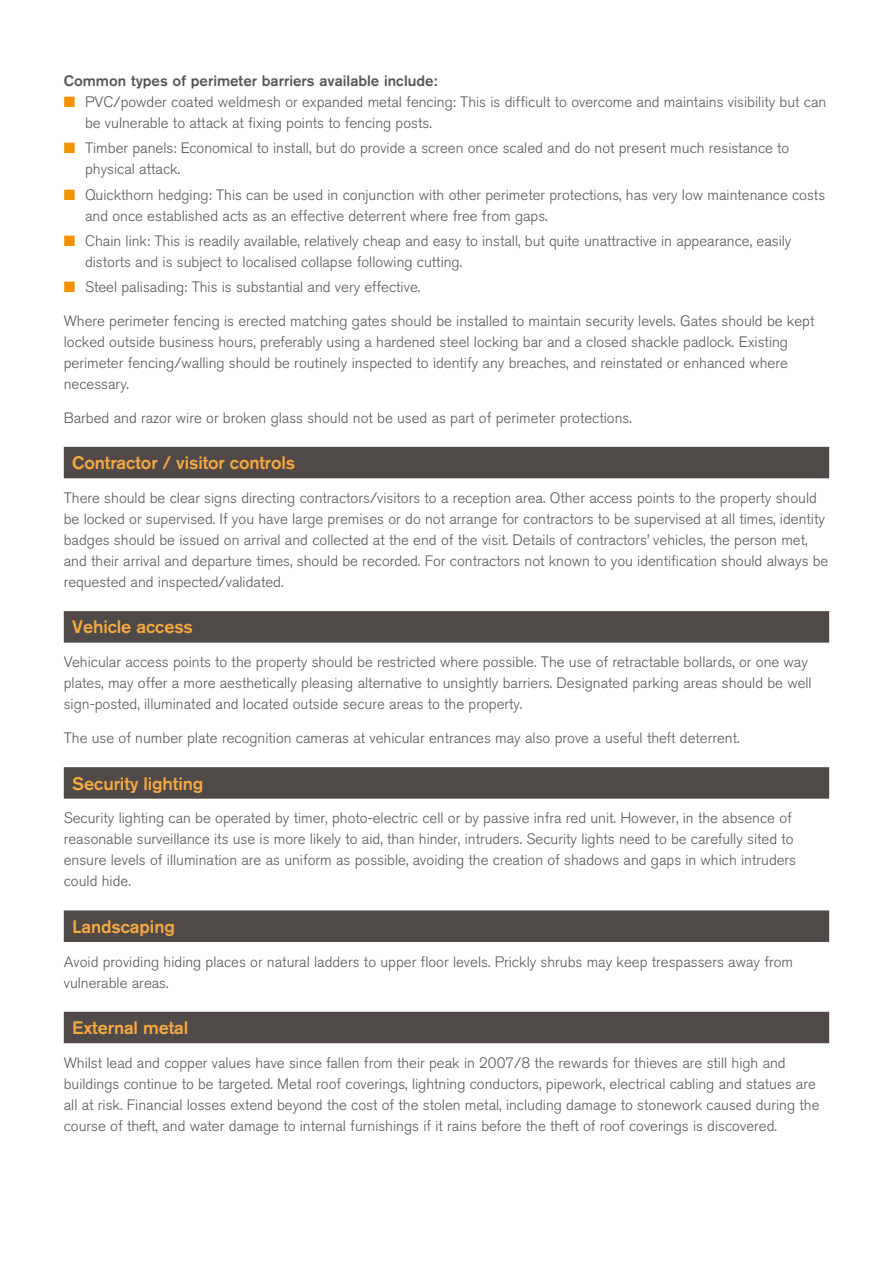
<style>
.page{position:relative;width:893px;height:1263px;background:#fff}
.page>*{position:absolute;margin:0;border:0;box-sizing:border-box;transform-origin:0 0}
.t1{font:500 18px "Akzidenz Grotesk BQ";letter-spacing:-.005em;color:#f7a941}
.t2{font:300 15px/21px "Akzidenz Grotesk BQ";color:#575756}
.t3{font:500 15px "Akzidenz Grotesk BQ";color:#575756}
.s1{color:#f39200}
</style>
<div class="page">
<div style="left:64px;top:447px;width:765px;height:31px;background:#4f4a47"></div>
<div style="left:64px;top:611px;width:765px;height:32px;background:#4f4a47"></div>
<div style="left:64px;top:767px;width:765px;height:32px;background:#4f4a47"></div>
<div style="left:64px;top:910px;width:765px;height:32px;background:#4f4a47"></div>
<div style="left:64px;top:1012px;width:765px;height:31px;background:#4f4a47"></div>
<p class="t3" style="left:64px;top:72px;width:375px">Common types of perimeter barriers available include:</p>
<p class="t2" style="left:85px;top:92px;width:743px;text-indent:-21px"><span class="s1">■</span> PVC/powder coated weldmesh or expanded metal fencing: This is difficult to overcome and maintains visibility but can be vulnerable to attack at fixing points to fencing posts.</p>
<p class="t2" style="left:85px;top:138px;width:706px;text-indent:-21px"><span class="s1">■</span> Timber panels: Economical to install, but do provide a screen once scaled and do not present much resistance to physical attack.</p>
<p class="t2" style="left:85px;top:184px;width:742px;text-indent:-21px"><span class="s1">■</span> Quickthorn hedging: This can be used in conjunction with other perimeter protections, has very low maintenance costs and once established acts as an effective deterrent where free from gaps.</p>
<p class="t2" style="left:85px;top:230px;width:708px;text-indent:-21px"><span class="s1">■</span> Chain link: This is readily available, relatively cheap and easy to install, but quite unattractive in appearance, easily distorts and is subject to localised collapse following cutting.</p>
<p class="t2" style="left:64px;top:277px;width:358px"><span class="s1">■</span> Steel palisading: This is substantial and very effective.</p>
<p class="t2" style="left:64px;top:310px;width:752px">Where perimeter fencing is erected matching gates should be installed to maintain security levels. Gates should be kept locked outside business hours, preferably using a hardened steel locking bar and a closed shackle padlock. Existing perimeter fencing/walling should be routinely inspected to identify any breaches, and reinstated or enhanced where necessary.</p>
<p class="t2" style="left:64px;top:407px;width:570px">Barbed and razor wire or broken glass should not be used as part of perimeter protections.</p>
<p class="t1" style="left:72px;top:452px;width:225px">Contractor / visitor controls</p>
<p class="t2" style="left:64px;top:487px;width:766px">There should be clear signs directing contractors/visitors to a reception area. Other access points to the property should be locked or supervised. If you have large premises or do not arrange for contractors to be supervised at all times, identity badges should be issued on arrival and collected at the end of the visit. Details of contractors’ vehicles, the person met, and their arrival and departure times, should be recorded. For contractors not known to you identification should always be requested and inspected/validated.</p>
<p class="t1" style="left:72px;top:616px;width:122px">Vehicle access</p>
<p class="t2" style="left:64px;top:652px;width:749px">Vehicular access points to the property should be restricted where possible. The use of retractable bollards, or one way plates, may offer a more aesthetically pleasing alternative to unsightly barriers. Designated parking areas should be well sign-posted, illuminated and located outside secure areas to the property.</p>
<p class="t2" style="left:64px;top:728px;width:677px">The use of number plate recognition cameras at vehicular entrances may also prove a useful theft deterrent.</p>
<p class="t1" style="left:72px;top:772px;width:132px">Security lighting</p>
<p class="t2" style="left:64px;top:808px;width:734px">Security lighting can be operated by timer, photo-electric cell or by passive infra red unit. However, in the absence of reasonable surveillance its use is more likely to aid, than hinder, intruders. Security lights need to be carefully sited to ensure levels of illumination are as uniform as possible, avoiding the creation of shadows and gaps in which intruders could hide.</p>
<p class="t1" style="left:72px;top:915px;width:104px">Landscaping</p>
<p class="t2" style="left:64px;top:951px;width:731px">Avoid providing hiding places or natural ladders to upper floor levels. Prickly shrubs may keep trespassers away from vulnerable areas.</p>
<p class="t1" style="left:72px;top:1017px;width:118px">External metal</p>
<p class="t2" style="left:64px;top:1052px;width:757px">Whilst lead and copper values have since fallen from their peak in 2007/8 the rewards for thieves are still high and buildings continue to be targeted. Metal roof coverings, lightning conductors, pipework, electrical cabling and statues are all at risk. Financial losses extend beyond the cost of the stolen metal, including damage to stonework caused during the course of theft, and water damage to internal furnishings if it rains before the theft of roof coverings is discovered.</p>
</div>
